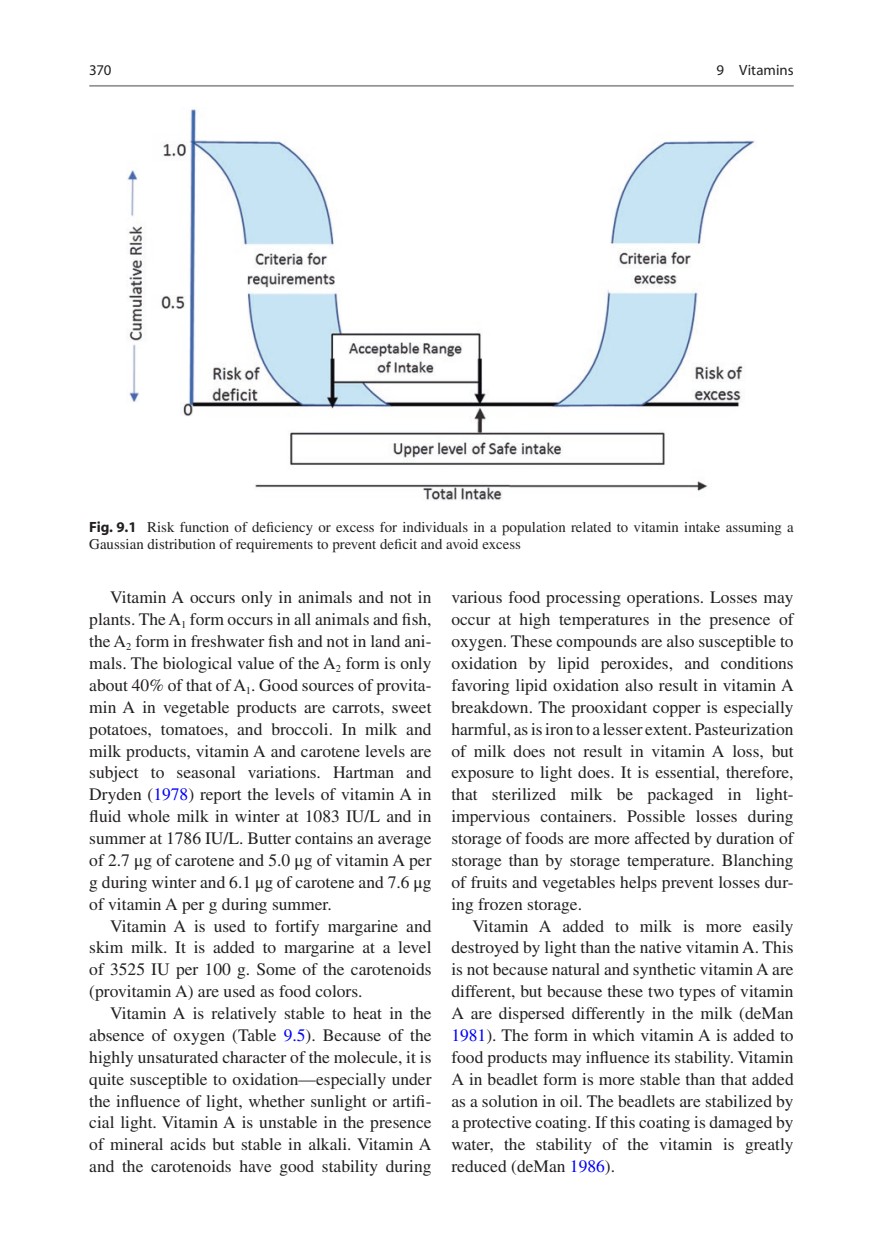
<style>
.page{position:relative;width:883px;height:1260px;background:#fff}
.page>*{position:absolute;margin:0;border:0;box-sizing:border-box;transform-origin:0 0}
.t1{font:17.5px/21.9px "Qcstvx Times";color:#231f20;text-align:justify}
.t2{font:14.88px/17.5px "Qcstvx Times";color:#231f20}
.t3{font:14.88px "Hlxldb Myriad";letter-spacing:.005em;color:#231f20}
.t4{font:14.88px "Nfhtnk Myriad";color:#231f20}
.s1{font-family:"Rsxfyx Myriad";font-weight:700}
.s2{color:#0000fa}
.s3{font-family:"Dqvkmj STIX General"}
</style>
<div class="page">
<img style="left:126px;top:109px;width:629px;height:392px">
<hr style="left:89px;top:85px;width:705px;height:2px;background:#939598">
<p class="t4" style="left:89px;top:63px;width:24px">370</p>
<p class="t3" style="left:717px;top:63px;width:79px">9 Vitamins</p>
<p class="t2" style="left:89px;top:518px;width:706px"><span class="s1">Fig. 9.1</span> Risk function of deficiency or excess for individuals in a population related to vitamin intake assuming a<br>Gaussian distribution of requirements to prevent deficit and avoid excess</p>
<p class="t1" style="left:89px;top:587px;width:344px;text-indent:21px">Vitamin A occurs only in animals and not in plants. The A<sub>1</sub> form occurs in all animals and fish, the A<sub>2</sub> form in freshwater fish and not in land ani&shy;mals. The biological value of the A<sub>2</sub> form is only about 40% of that of A<sub>1</sub>. Good sources of provita&shy;min A in vegetable products are carrots, sweet potatoes, tomatoes, and broccoli. In milk and milk products, vitamin A and carotene levels are subject to seasonal variations. Hartman and Dryden (<span class="s2">1978</span>) report the levels of vitamin A in fluid whole milk in winter at 1083 IU/L and in summer at 1786 IU/L. Butter contains an average of 2.7 <span class="s3">μ</span>g of carotene and 5.0 <span class="s3">μ</span>g of vitamin A per g during winter and 6.1 <span class="s3">μ</span>g of carotene and 7.6 <span class="s3">μ</span>g of vitamin A per g during summer.</p>
<p class="t1" style="left:89px;top:915px;width:344px;text-indent:21px">Vitamin A is used to fortify margarine and skim milk. It is added to margarine at a level of 3525 IU per 100 g. Some of the carotenoids (provitamin A) are used as food colors.</p>
<p class="t1" style="left:89px;top:1002px;width:344px;text-indent:21px">Vitamin A is relatively stable to heat in the absence of oxygen (Table <span class="s2">9.5</span>). Because of the highly unsaturated character of the molecule, it is quite susceptible to oxidation—especially under the influence of light, whether sunlight or artifi&shy;cial light. Vitamin A is unstable in the presence of mineral acids but stable in alkali. Vitamin A and the carotenoids have good stability during</p>
<p class="t1" style="left:451px;top:587px;width:344px">various food processing operations. Losses may occur at high temperatures in the presence of oxygen. These compounds are also susceptible to oxidation by lipid peroxides, and conditions favoring lipid oxidation also result in vitamin A breakdown. The prooxidant copper is especially harmful, as is iron to a lesser extent. Pasteurization of milk does not result in vitamin A loss, but exposure to light does. It is essential, therefore, that sterilized milk be packaged in light&shy;impervious containers. Possible losses during storage of foods are more affected by duration of storage than by storage temperature. Blanching of fruits and vegetables helps prevent losses dur&shy;ing frozen storage.</p>
<p class="t1" style="left:451px;top:915px;width:344px;text-indent:21px">Vitamin A added to milk is more easily destroyed by light than the native vitamin A. This is not because natural and synthetic vitamin A are different, but because these two types of vitamin A are dispersed differently in the milk (deMan <span class="s2">1981</span>). The form in which vitamin A is added to food products may influence its stability. Vitamin A in beadlet form is more stable than that added as a solution in oil. The beadlets are stabilized by a protective coating. If this coating is damaged by water, the stability of the vitamin is greatly reduced (deMan <span class="s2">1986</span>).</p>
</div>
